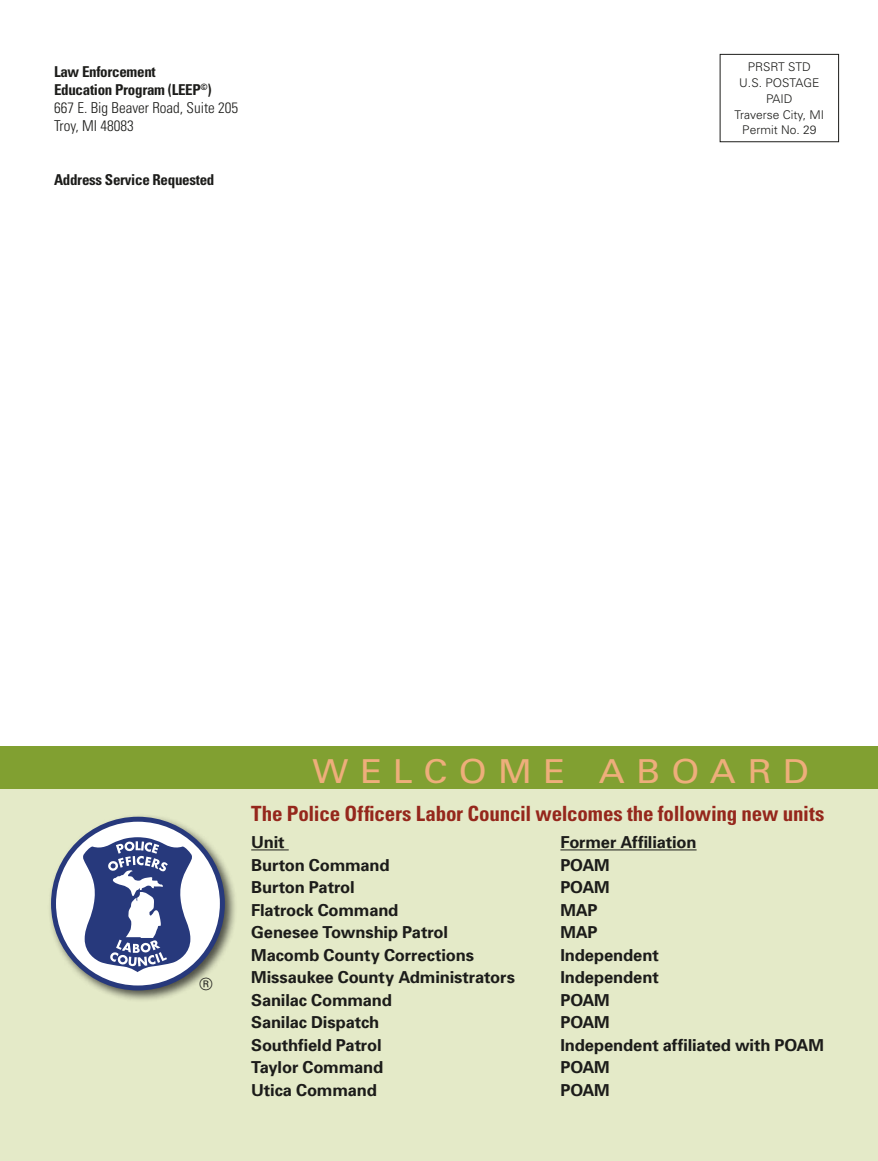
<style>
.page{position:relative;width:878px;height:1161px;background:#fff}
.page>*{position:absolute;margin:0;border:0;box-sizing:border-box;transform-origin:0 0}
.t1{font:33px "Univers";letter-spacing:.315em;color:#eeae7b;scale:1.09 1}
.t2{font:700 condensed 21px "Univers";letter-spacing:-.01em;color:#95271c}
.t3{font:16.8px "Univers";color:#1c1c1a}
.t4{font:700 16.5px "Univers";letter-spacing:-.01em;color:#1c1c1a}
.t5{font:300 condensed 15px/18px "Univers";color:#1c1c1a}
.t6{font:700 condensed 15px "Univers";letter-spacing:-.02em;color:#1c1c1a}
.t7{font:300 12px/15.8px "Univers";color:#1c1c1a;text-align:center}
.s1{font-weight:700}
</style>
<div class="page">
<div style="left:719px;top:54px;width:119px;height:88px;border:1px solid #1c1c1a"></div>
<div style="left:0;top:781px;width:878px;height:380px;background:#e4eac8"></div>
<hr style="left:251px;top:849px;width:38px;height:1px;background:#1c1c1a">
<hr style="left:560px;top:849px;width:136px;height:1px;background:#1c1c1a">
<div style="left:0;top:747px;width:878px;height:42px;background:#81a031"></div>
<div style="left:47px;top:813px;width:190px;height:190px;background:#1c1c1a;opacity:.75"></div>
<div style="left:53px;top:819px;width:169px;height:169px;background:#fff;border-radius:50%"></div>
<div style="left:51px;top:817px;width:174px;height:173px;border:5px solid #27397c;border-radius:50%"></div>
<svg style="left:83px;top:837px;width:109px;height:135px"></svg>
<p class="t5" style="left:54px;top:62px;width:186px"><span class="s1">Law Enforcement<br>Education Program (LEEP</span><sup>©</sup><span class="s1">)<br></span>667 E. Big Beaver Road, Suite 205<br>Troy, MI 48083</p>
<p class="t6" style="left:54px;top:170px;width:162px">Address Service Requested</p>
<p class="t7" style="left:734px;top:59px;width:91px">PRSRT STD<br>U.S. POSTAGE<br>PAID<br>Traverse City, MI<br>Permit No. 29</p>
<p class="t3" style="left:199px;top:974px;width:15px">®</p>
<h1 class="t1" style="left:312px;top:751px;width:457px">WELCOME ABOARD</h1>
<p class="t2" style="left:251px;top:800px;width:574px">The Police Officers Labor Council welcomes the following new units</p>
<p class="t4" style="left:251px;top:832px;width:35px">Unit</p>
<p class="t4" style="left:560px;top:832px;width:138px">Former Affiliation</p>
<p class="t4" style="left:251px;top:854px;width:140px">Burton Command</p>
<p class="t4" style="left:560px;top:854px;width:51px">POAM</p>
<p class="t4" style="left:251px;top:877px;width:105px">Burton Patrol</p>
<p class="t4" style="left:560px;top:877px;width:51px">POAM</p>
<p class="t4" style="left:251px;top:899px;width:149px">Flatrock Command</p>
<p class="t4" style="left:560px;top:899px;width:39px">MAP</p>
<p class="t4" style="left:251px;top:922px;width:198px">Genesee Township Patrol</p>
<p class="t4" style="left:560px;top:922px;width:39px">MAP</p>
<p class="t4" style="left:251px;top:944px;width:224px">Macomb County Corrections</p>
<p class="t4" style="left:560px;top:944px;width:100px">Independent</p>
<p class="t4" style="left:251px;top:967px;width:265px">Missaukee County Administrators</p>
<p class="t4" style="left:560px;top:967px;width:100px">Independent</p>
<p class="t4" style="left:251px;top:989px;width:142px">Sanilac Command</p>
<p class="t4" style="left:560px;top:989px;width:51px">POAM</p>
<p class="t4" style="left:251px;top:1012px;width:130px">Sanilac Dispatch</p>
<p class="t4" style="left:560px;top:1012px;width:51px">POAM</p>
<p class="t4" style="left:251px;top:1034px;width:132px">Southfield Patrol</p>
<p class="t4" style="left:560px;top:1034px;width:265px">Independent affiliated with POAM</p>
<p class="t4" style="left:251px;top:1057px;width:133px">Taylor Command</p>
<p class="t4" style="left:560px;top:1057px;width:51px">POAM</p>
<p class="t4" style="left:251px;top:1079px;width:127px">Utica Command</p>
<p class="t4" style="left:560px;top:1079px;width:51px">POAM</p>
</div>
